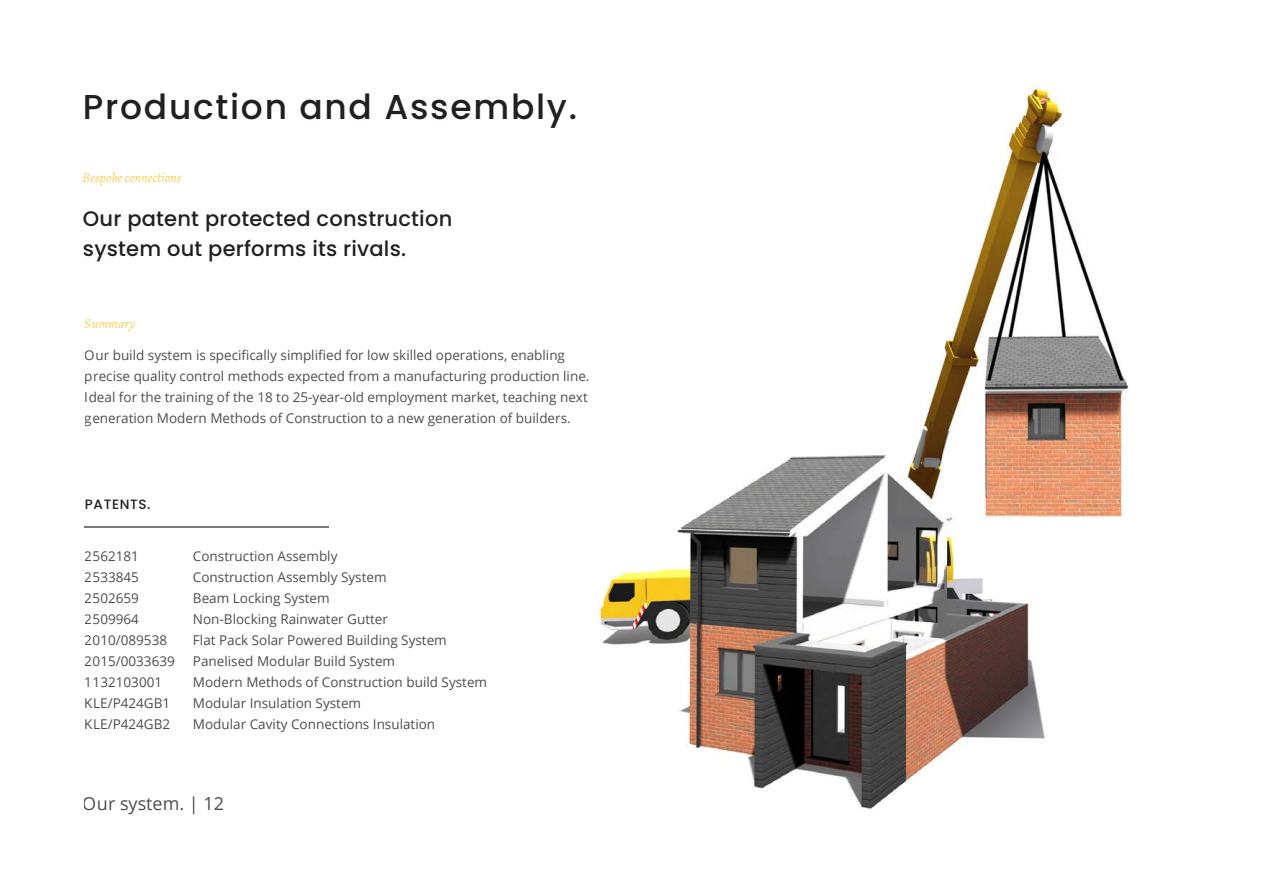
<style>
.page{position:relative;width:1263px;height:893px;background:#fff}
.page>*{position:absolute;margin:0;border:0;box-sizing:border-box;transform-origin:0 0}
.P_M_23_28_50{font:500 34.5px "Poppins";letter-spacing:.05em;color:#231f20}
.P_M_14_20_10{font:500 21px/30px "Poppins";letter-spacing:.01em;color:#231f20}
.t1{font:18px "Open Sans";color:#231f20}
.t2{font:13.5px/21px "Open Sans";color:#231f20}
.t3{font:italic 13.5px "Alegreya";color:#f5c230}
.P_M_9_T_50{font:500 13.5px "Poppins";letter-spacing:.05em;color:#231f20}
</style>
<div class="page">
<img style="left:598px;top:86px;width:531px;height:723px">
<hr style="left:85px;top:526px;width:244px;height:2px;background:#231f20">
<p class="P_M_23_28_50" style="left:83px;top:87px;width:496px">Production and Assembly.</p>
<p class="t3" style="left:83px;top:169px;width:100px">Bespoke connections</p>
<p class="P_M_14_20_10" style="left:83px;top:204px;width:371px">Our patent protected construction system out performs its rivals.</p>
<p class="t3" style="left:85px;top:314px;width:52px">Summary</p>
<p class="t2" style="left:85px;top:345px;width:506px">Our build system is specifically simplified for low skilled operations, enabling precise quality control methods expected from a manufacturing production line.<br>Ideal for the training of the 18 to 25-year-old employment market, teaching next generation Modern Methods of Construction to a new generation of builders.</p>
<p class="P_M_9_T_50" style="left:85px;top:496px;width:67px">PATENTS.</p>
<p class="t2" style="left:85px;top:545px;width:56px">2562181</p>
<p class="t2" style="left:193px;top:545px;width:146px">Construction Assembly</p>
<p class="t2" style="left:85px;top:566px;width:56px">2533845</p>
<p class="t2" style="left:193px;top:566px;width:195px">Construction Assembly System</p>
<p class="t2" style="left:85px;top:587px;width:56px">2502659</p>
<p class="t2" style="left:193px;top:587px;width:138px">Beam Locking System</p>
<p class="t2" style="left:85px;top:608px;width:56px">2509964</p>
<p class="t2" style="left:193px;top:608px;width:197px">Non-Blocking Rainwater Gutter</p>
<p class="t2" style="left:85px;top:629px;width:84px">2010/089538</p>
<p class="t2" style="left:193px;top:629px;width:255px">Flat Pack Solar Powered Building System</p>
<p class="t2" style="left:85px;top:650px;width:91px">2015/0033639</p>
<p class="t2" style="left:193px;top:650px;width:204px">Panelised Modular Build System</p>
<p class="t2" style="left:85px;top:671px;width:79px">1132103001</p>
<p class="t2" style="left:193px;top:671px;width:296px">Modern Methods of Construction build System</p>
<p class="t2" style="left:85px;top:692px;width:87px">KLE/P424GB1</p>
<p class="t2" style="left:193px;top:692px;width:170px">Modular Insulation System</p>
<p class="t2" style="left:85px;top:713px;width:87px">KLE/P424GB2</p>
<p class="t2" style="left:193px;top:713px;width:244px">Modular Cavity Connections Insulation</p>
<h3 class="t1" style="left:83px;top:791px;width:143px">Our system. | 12</h3>
</div>
